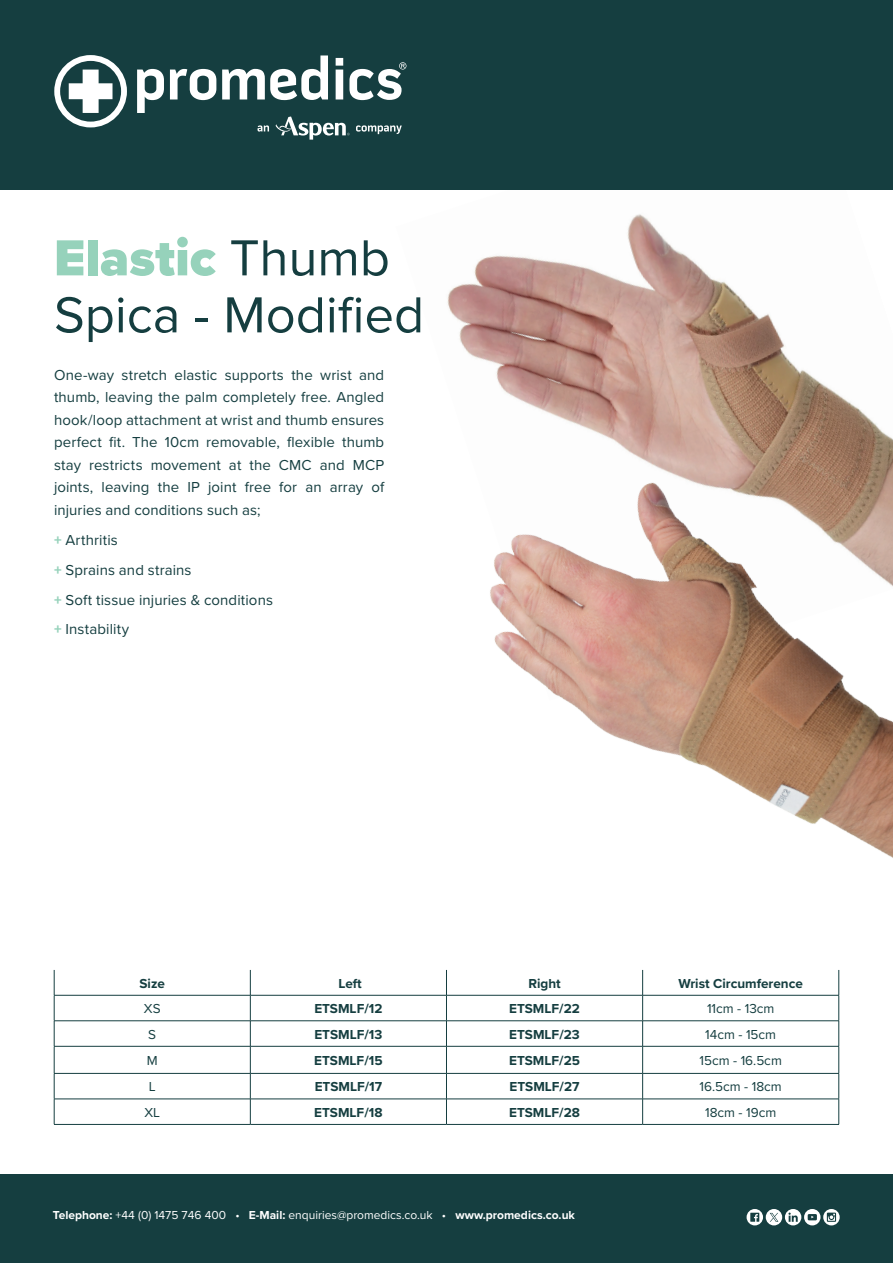
<style>
.page{position:relative;width:893px;height:1263px;background:#fff}
.page>*{position:absolute;margin:0;border:0;box-sizing:border-box;transform-origin:0 0}
.product_Name{font:52.5px "Proxima Nova";color:#153e40}
.product_Name-2{font:900 52.5px "Proxima Nova";color:#96d2bb}
.Product_Description{font:15px/22.5px "Proxima Nova";letter-spacing:.01em;color:#153e40;text-align:justify}
.body_text{font:700 13.5px "Proxima Nova";color:#153e40}
.body_text-2{font:13.5px "Proxima Nova";color:#153e40}
.product_Name-3{font:12px "Proxima Nova";color:#fff}
.s1{font-weight:400;color:#153e40}
.s2{font-family:"Proxima Nova Extrabld";color:#96d2bb}
.s3{font-weight:700}
</style>
<div class="page">
<img style="left:396px;top:189px;width:497px;height:159px">
<div style="left:0;top:0;width:893px;height:189px;background:#153e40"></div>
<svg style="left:336px;top:58px;width:7px;height:41px"></svg>
<svg style="left:137px;top:69px;width:27px;height:44px"></svg>
<svg style="left:170px;top:69px;width:46px;height:31px"></svg>
<svg style="left:54px;top:55px;width:73px;height:72px"></svg>
<svg style="left:222px;top:55px;width:106px;height:45px"></svg>
<svg style="left:349px;top:62px;width:57px;height:38px"></svg>
<svg style="left:276px;top:116px;width:74px;height:24px"></svg>
<svg style="left:257px;top:125px;width:12px;height:7px"></svg>
<svg style="left:356px;top:125px;width:46px;height:9px"></svg>
<div style="left:0;top:1174px;width:893px;height:89px;background:#153e40"></div>
<svg style="left:804px;top:1209px;width:16px;height:16px"></svg>
<svg style="left:808px;top:1214px;width:9px;height:6px"></svg>
<div style="left:766px;top:1209px;width:16px;height:16px;background:#fff;border-radius:50%"></div>
<div style="left:785px;top:1209px;width:16px;height:16px;background:#fff;border-radius:50%"></div>
<svg style="left:788px;top:1212px;width:10px;height:10px"></svg>
<svg style="left:823px;top:1209px;width:17px;height:16px"></svg>
<svg style="left:827px;top:1212px;width:9px;height:10px"></svg>
<svg style="left:747px;top:1209px;width:16px;height:16px"></svg>
<svg style="left:750px;top:1213px;width:9px;height:9px"></svg>
<svg style="left:770px;top:1213px;width:8px;height:9px"></svg>
<svg style="left:55px;top:970px;width:783px;height:154px"></svg>
<hr style="left:250px;top:995px;width:196px;height:1px;background:#153e40">
<hr style="left:250px;top:1020px;width:196px;height:1px;background:#153e40">
<hr style="left:446px;top:1020px;width:197px;height:1px;background:#153e40">
<hr style="left:643px;top:1020px;width:196px;height:1px;background:#153e40">
<hr style="left:250px;top:1046px;width:196px;height:1px;background:#153e40">
<hr style="left:446px;top:1046px;width:197px;height:1px;background:#153e40">
<hr style="left:643px;top:1046px;width:196px;height:1px;background:#153e40">
<hr style="left:250px;top:1073px;width:196px;height:1px;background:#153e40">
<hr style="left:446px;top:1073px;width:197px;height:1px;background:#153e40">
<hr style="left:643px;top:1073px;width:196px;height:1px;background:#153e40">
<svg style="left:54px;top:970px;width:1px;height:154px"></svg>
<hr style="left:250px;top:1099px;width:196px;height:1px;background:#153e40">
<hr style="left:446px;top:1099px;width:197px;height:1px;background:#153e40">
<svg style="left:446px;top:1004px;width:1px;height:120px"></svg>
<hr style="left:643px;top:1099px;width:196px;height:1px;background:#153e40">
<svg style="left:642px;top:1004px;width:1px;height:120px"></svg>
<svg style="left:838px;top:1004px;width:1px;height:120px"></svg>
<hr style="left:250px;top:1124px;width:196px;height:1px;background:#153e40">
<hr style="left:446px;top:1124px;width:197px;height:1px;background:#153e40">
<hr style="left:643px;top:1124px;width:196px;height:1px;background:#153e40">
<hr style="left:54px;top:995px;width:196px;height:1px;background:#153e40">
<hr style="left:54px;top:1020px;width:196px;height:1px;background:#153e40">
<hr style="left:54px;top:1046px;width:196px;height:1px;background:#153e40">
<hr style="left:54px;top:1073px;width:196px;height:1px;background:#153e40">
<hr style="left:54px;top:1099px;width:196px;height:1px;background:#153e40">
<svg style="left:250px;top:970px;width:1px;height:154px"></svg>
<hr style="left:54px;top:1124px;width:196px;height:1px;background:#153e40">
<img style="left:369px;top:348px;width:524px;height:656px">
<p class="product_Name-2" style="left:54px;top:219px;width:337px">Elastic <span class="s1">Thumb</span></p>
<p class="product_Name" style="left:54px;top:276px;width:372px">Spica - Modified</p>
<p class="Product_Description" style="left:54px;top:363px;width:332px">One-way stretch elastic supports the wrist and thumb, leaving the palm completely free. Angled hook/loop attachment at wrist and thumb ensures perfect fit. The 10cm removable, flexible thumb stay restricts movement at the CMC and MCP joints, leaving the IP joint free for an array of injuries and conditions such as;</p>
<p class="Product_Description" style="left:54px;top:528px;width:65px"><span class="s2">+</span> Arthritis</p>
<p class="Product_Description" style="left:54px;top:558px;width:139px"><span class="s2">+</span> Sprains and strains</p>
<p class="Product_Description" style="left:54px;top:588px;width:221px"><span class="s2">+</span> Soft tissue injuries &amp; conditions</p>
<p class="Product_Description" style="left:54px;top:618px;width:77px"><span class="s2">+</span> Instability</p>
<p class="body_text" style="left:140px;top:973px;width:27px">Size</p>
<p class="body_text" style="left:338px;top:973px;width:25px">Left</p>
<p class="body_text" style="left:528px;top:973px;width:34px">Right</p>
<p class="body_text" style="left:678px;top:973px;width:126px">Wrist Circumference</p>
<p class="body_text-2" style="left:144px;top:999px;width:18px">XS</p>
<p class="body_text" style="left:314px;top:999px;width:70px">ETSMLF/12</p>
<p class="body_text" style="left:509px;top:999px;width:72px">ETSMLF/22</p>
<p class="body_text-2" style="left:707px;top:999px;width:69px">11cm - 13cm</p>
<p class="body_text-2" style="left:148px;top:1024px;width:9px">S</p>
<p class="body_text" style="left:314px;top:1024px;width:69px">ETSMLF/13</p>
<p class="body_text" style="left:509px;top:1024px;width:72px">ETSMLF/23</p>
<p class="body_text-2" style="left:705px;top:1024px;width:72px">14cm - 15cm</p>
<p class="body_text-2" style="left:147px;top:1050px;width:12px">M</p>
<p class="body_text" style="left:314px;top:1050px;width:70px">ETSMLF/15</p>
<p class="body_text" style="left:509px;top:1050px;width:72px">ETSMLF/25</p>
<p class="body_text-2" style="left:699px;top:1050px;width:84px">15cm - 16.5cm</p>
<p class="body_text-2" style="left:149px;top:1077px;width:8px">L</p>
<p class="body_text" style="left:315px;top:1077px;width:69px">ETSMLF/17</p>
<p class="body_text" style="left:510px;top:1077px;width:71px">ETSMLF/27</p>
<p class="body_text-2" style="left:700px;top:1077px;width:84px">16.5cm - 18cm</p>
<p class="body_text-2" style="left:144px;top:1102px;width:17px">XL</p>
<p class="body_text" style="left:314px;top:1102px;width:70px">ETSMLF/18</p>
<p class="body_text" style="left:509px;top:1102px;width:72px">ETSMLF/28</p>
<p class="body_text-2" style="left:705px;top:1102px;width:73px">18cm - 19cm</p>
<p class="product_Name-3" style="left:53px;top:1206px;width:524px"><span class="s3">Telephone:</span> +44 (0) 1475 746 400 • <span class="s3">E-Mail:</span> enquiries@promedics.co.uk • <span class="s3">www.promedics.co.uk</span></p>
</div>
